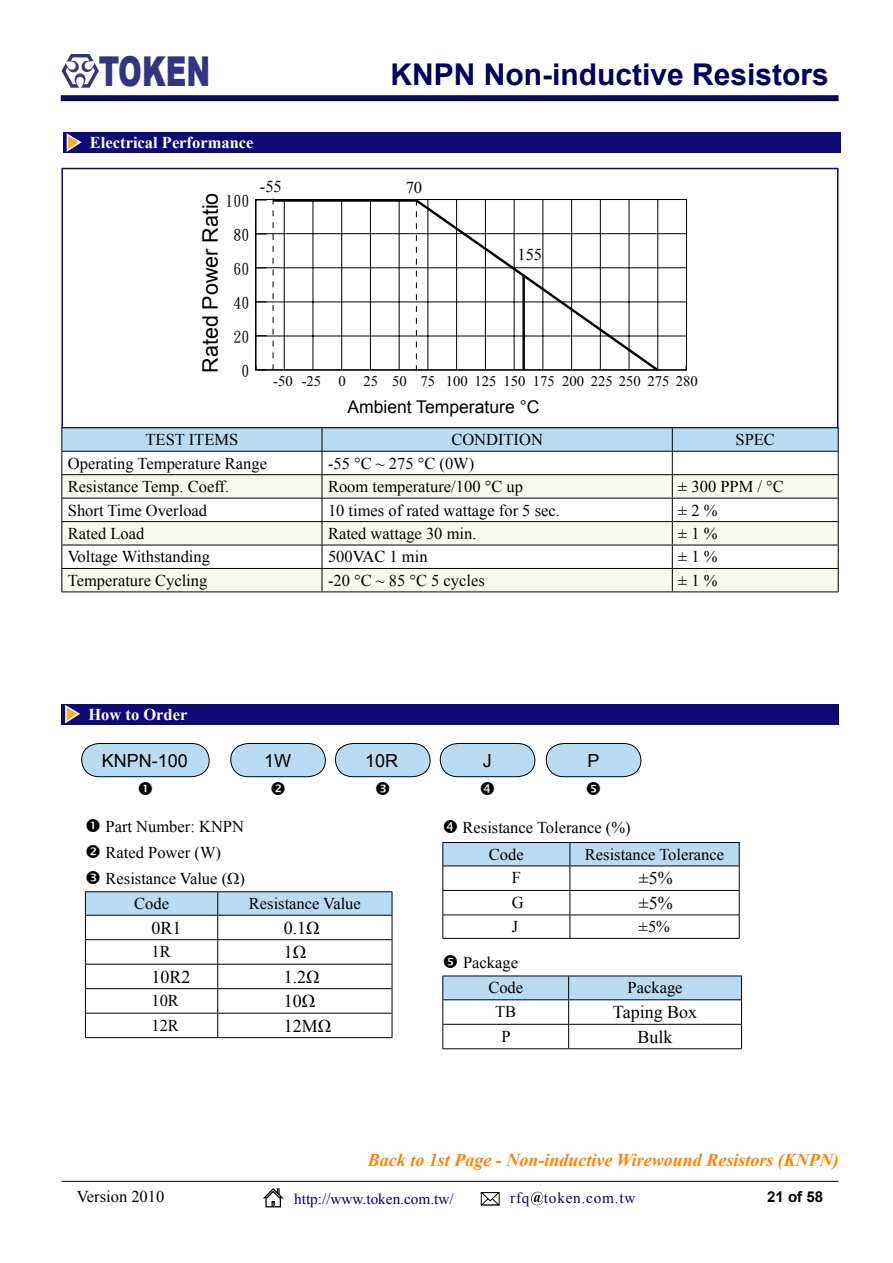
<style>
.page{position:relative;width:893px;height:1263px;background:#fff}
.page>*{position:absolute;margin:0;border:0;box-sizing:border-box;transform-origin:0 0}
.t1{font:900 41.1px "Arial";color:#333482;scale:.69 1}
.t2{font:700 30px "Arial";color:#000063}
.t3{font:21.45px "Arial";color:#000}
.t4{font:italic 700 18px "Times New Roman";color:#ff8206}
.t5{font:18px "Times New Roman";color:#000}
.t6{font:18px "Arial";color:#000}
.t7{font:17.55px "Arial";color:#000}
.t8{font:16.65px "Times New Roman";color:#000}
.t9{font:16.5px/26px "Times New Roman";color:#000}
.t10{font:700 16.5px "Times New Roman";color:#fff}
.t11{font:15.9px "DF Kai Shu SB Estd BF";color:#000}
.t12{font:15.3px "Times New Roman";color:#010068}
.t13{font:15.3px "Times New Roman";letter-spacing:.05em;color:#03016f}
.t14{font:700 15px "Arial";color:#000}
.t15{font:14.7px "Times New Roman";color:#000}
</style>
<div class="page">
<div style="left:61px;top:704px;width:777px;height:20px;background:#0f0973"></div>
<svg style="left:64px;top:705px;width:17px;height:20px"></svg>
<div style="left:61px;top:96px;width:777px;height:5px;background:#0f0973"></div>
<div style="left:61px;top:96px;width:777px;height:5px;border:1px solid #000"></div>
<hr style="left:85px;top:891px;width:133px;height:1px;background:#000">
<hr style="left:218px;top:891px;width:174px;height:1px;background:#000">
<svg style="left:85px;top:892px;width:308px;height:145px"></svg>
<hr style="left:85px;top:915px;width:133px;height:1px;background:#000">
<hr style="left:86px;top:939px;width:132px;height:1px;background:#000">
<hr style="left:86px;top:964px;width:132px;height:1px;background:#000">
<hr style="left:86px;top:988px;width:132px;height:1px;background:#000">
<hr style="left:86px;top:1013px;width:132px;height:1px;background:#000">
<hr style="left:85px;top:1037px;width:133px;height:1px;background:#000">
<hr style="left:218px;top:915px;width:174px;height:1px;background:#000">
<hr style="left:218px;top:939px;width:174px;height:1px;background:#000">
<hr style="left:218px;top:964px;width:174px;height:1px;background:#000">
<hr style="left:218px;top:988px;width:174px;height:1px;background:#000">
<hr style="left:218px;top:1013px;width:174px;height:1px;background:#000">
<hr style="left:218px;top:1037px;width:174px;height:1px;background:#000">
<hr style="left:442px;top:975px;width:127px;height:1px;background:#000">
<hr style="left:569px;top:975px;width:173px;height:1px;background:#000">
<svg style="left:442px;top:976px;width:300px;height:72px"></svg>
<hr style="left:442px;top:999px;width:127px;height:1px;background:#000">
<hr style="left:443px;top:1024px;width:126px;height:1px;background:#000">
<hr style="left:442px;top:1048px;width:127px;height:1px;background:#000">
<hr style="left:569px;top:999px;width:173px;height:1px;background:#000">
<hr style="left:569px;top:1024px;width:172px;height:1px;background:#000">
<hr style="left:569px;top:1048px;width:173px;height:1px;background:#000">
<hr style="left:442px;top:938px;width:128px;height:1px;background:#000">
<hr style="left:570px;top:938px;width:170px;height:1px;background:#000">
<svg style="left:442px;top:842px;width:298px;height:96px"></svg>
<div style="left:63px;top:132px;width:777px;height:21px;background:#0f0973"></div>
<svg style="left:66px;top:133px;width:16px;height:19px"></svg>
<div style="left:61px;top:168px;width:777px;height:261px;border:2px solid #0f0973"></div>
<hr style="left:61px;top:427px;width:261px;height:1px;background:#000">
<hr style="left:322px;top:427px;width:350px;height:1px;background:#000">
<hr style="left:672px;top:427px;width:166px;height:1px;background:#000">
<hr style="left:61px;top:591px;width:261px;height:1px;background:#000">
<hr style="left:322px;top:591px;width:350px;height:1px;background:#000">
<svg style="left:61px;top:428px;width:778px;height:163px"></svg>
<hr style="left:672px;top:591px;width:166px;height:1px;background:#000">
<svg style="left:255px;top:199px;width:432px;height:172px"></svg>
<hr style="left:256px;top:369px;width:430px;height:1px;background:#000">
<hr style="left:256px;top:200px;width:1px;height:170px;background:#000">
<svg style="left:256px;top:365px;width:11px;height:5px"></svg>
<svg style="left:271px;top:198px;width:390px;height:174px"></svg>
<svg style="left:61px;top:54px;width:38px;height:34px"></svg>
<hr style="left:62px;top:1181px;width:776px;height:1px;background:#000">
<svg style="left:263px;top:1188px;width:21px;height:19px"></svg>
<svg style="left:480px;top:1192px;width:20px;height:13px"></svg>
<svg style="left:531px;top:1192px;width:13px;height:14px"></svg>
<svg style="left:81px;top:743px;width:129px;height:35px;background:#b2cfe4"></svg>
<svg style="left:230px;top:743px;width:96px;height:35px;background:#b3cfe3"></svg>
<svg style="left:335px;top:743px;width:96px;height:35px;background:#b3cfe3"></svg>
<svg style="left:439px;top:743px;width:97px;height:35px;background:#b4d0e4"></svg>
<svg style="left:545px;top:743px;width:97px;height:35px;background:#b4d0e4"></svg>
<h1 class="t1" style="left:99px;top:41px;width:163px">TOKEN</h1>
<p class="t10" style="left:90px;top:131px;width:165px">Electrical Performance</p>
<h2 class="t2" style="left:390px;top:54px;width:440px">KNPN Non-inductive Resistors</h2>
<h3 class="t3" style="left:196px;top:373px;width:182px;rotate:-90deg">Rated Power Ratio</h3>
<p class="t11" style="left:225px;top:193px;width:25px">100</p>
<p class="t11" style="left:233px;top:227px;width:17px">80</p>
<p class="t11" style="left:233px;top:261px;width:17px">60</p>
<p class="t11" style="left:233px;top:295px;width:17px">40</p>
<p class="t11" style="left:233px;top:329px;width:17px">20</p>
<p class="t11" style="left:241px;top:363px;width:9px">0</p>
<p class="t8" style="left:260px;top:175px;width:24px">-55</p>
<p class="t8" style="left:406px;top:176px;width:18px">70</p>
<p class="t8" style="left:517px;top:243px;width:26px">155</p>
<p class="t15" style="left:273px;top:371px;width:426px">-50 -25 0 25 50 75 100 125 150 175 200 225 250 275 280</p>
<p class="t7" style="left:347px;top:395px;width:194px">Ambient Temperature °C</p>
<p class="t9" style="left:146px;top:426px;width:94px">TEST ITEMS</p>
<p class="t9" style="left:451px;top:426px;width:93px">CONDITION</p>
<p class="t9" style="left:735px;top:426px;width:41px">SPEC</p>
<p class="t9" style="left:68px;top:450px;width:201px">Operating Temperature Range</p>
<p class="t9" style="left:328px;top:450px;width:148px">-55 °C ~ 275 °C (0W)</p>
<p class="t9" style="left:68px;top:473px;width:163px">Resistance Temp. Coeff.</p>
<p class="t9" style="left:328px;top:473px;width:196px">Room temperature/100 °C up</p>
<p class="t9" style="left:678px;top:473px;width:107px">± 300 PPM / °C</p>
<p class="t9" style="left:68px;top:497px;width:141px">Short Time Overload</p>
<p class="t9" style="left:328px;top:497px;width:233px">10 times of rated wattage for 5 sec.</p>
<p class="t9" style="left:678px;top:497px;width:41px">± 2 %</p>
<p class="t9" style="left:68px;top:520px;width:78px">Rated Load</p>
<p class="t9" style="left:328px;top:520px;width:150px">Rated wattage 30 min.</p>
<p class="t9" style="left:678px;top:520px;width:41px">± 1 %</p>
<p class="t9" style="left:68px;top:544px;width:144px">Voltage Withstanding</p>
<p class="t9" style="left:328px;top:544px;width:101px">500VAC 1 min</p>
<p class="t9" style="left:678px;top:544px;width:41px">± 1 %</p>
<p class="t9" style="left:68px;top:567px;width:141px">Temperature Cycling</p>
<p class="t9" style="left:328px;top:567px;width:158px">-20 °C ~ 85 °C 5 cycles</p>
<p class="t9" style="left:678px;top:567px;width:41px">± 1 %</p>
<p class="t10" style="left:88px;top:703px;width:100px">How to Order</p>
<p class="t6" style="left:102px;top:749px;width:88px">KNPN-100</p>
<p class="t6" style="left:365px;top:749px;width:35px">10R</p>
<p class="t6" style="left:483px;top:749px;width:10px">J</p>
<p class="t6" style="left:587px;top:749px;width:14px">P</p>
<p class="t6" style="left:264px;top:749px;width:28px">1W</p>
<p class="t9" style="left:106px;top:813px;width:141px">Part Number: KNPN<br>Rated Power (W)<br>Resistance Value (Ω)</p>
<p class="t9" style="left:463px;top:814px;width:170px">Resistance Tolerance (%)</p>
<p class="t9" style="left:134px;top:890px;width:36px">Code</p>
<p class="t9" style="left:249px;top:890px;width:113px">Resistance Value</p>
<p class="t5" style="left:151px;top:915px;width:32px">0R1</p>
<p class="t5" style="left:284px;top:915px;width:37px">0.1Ω</p>
<p class="t9" style="left:151px;top:938px;width:21px">1R</p>
<p class="t5" style="left:284px;top:940px;width:24px">1Ω</p>
<p class="t5" style="left:151px;top:964px;width:41px">10R2</p>
<p class="t5" style="left:284px;top:964px;width:37px">1.2Ω</p>
<p class="t9" style="left:151px;top:987px;width:29px">10R</p>
<p class="t5" style="left:284px;top:989px;width:33px">10Ω</p>
<p class="t9" style="left:151px;top:1012px;width:29px">12R</p>
<p class="t5" style="left:284px;top:1013px;width:49px">12MΩ</p>
<p class="t9" style="left:489px;top:841px;width:36px">Code</p>
<p class="t9" style="left:585px;top:841px;width:141px">Resistance Tolerance</p>
<p class="t9" style="left:512px;top:865px;width:11px">F</p>
<p class="t5" style="left:639px;top:866px;width:35px">±5%</p>
<p class="t9" style="left:512px;top:889px;width:13px">G</p>
<p class="t5" style="left:639px;top:891px;width:35px">±5%</p>
<p class="t9" style="left:512px;top:914px;width:8px">J</p>
<p class="t9" style="left:639px;top:914px;width:33px">±5%</p>
<p class="t9" style="left:488px;top:949px;width:36px;line-height:25.3px;text-indent:-25px">Package<br>Code</p>
<p class="t9" style="left:628px;top:975px;width:56px">Package</p>
<p class="t9" style="left:495px;top:998px;width:23px">TB</p>
<p class="t5" style="left:613px;top:1000px;width:86px">Taping Box</p>
<p class="t9" style="left:501px;top:1023px;width:11px">P</p>
<p class="t5" style="left:638px;top:1025px;width:37px">Bulk</p>
<p class="t4" style="left:368px;top:1147px;width:473px">Back to 1st Page - Non-inductive Wirewound Resistors (KNPN)</p>
<p class="t9" style="left:77px;top:1183px;width:89px">Version 2010</p>
<p class="t12" style="left:294px;top:1188px;width:161px">http://www.token.com.tw/</p>
<p class="t13" style="left:510px;top:1187px;width:127px">rfq token.com.tw</p>
<p class="t14" style="left:767px;top:1187px;width:57px">21 of 58</p>
</div>
